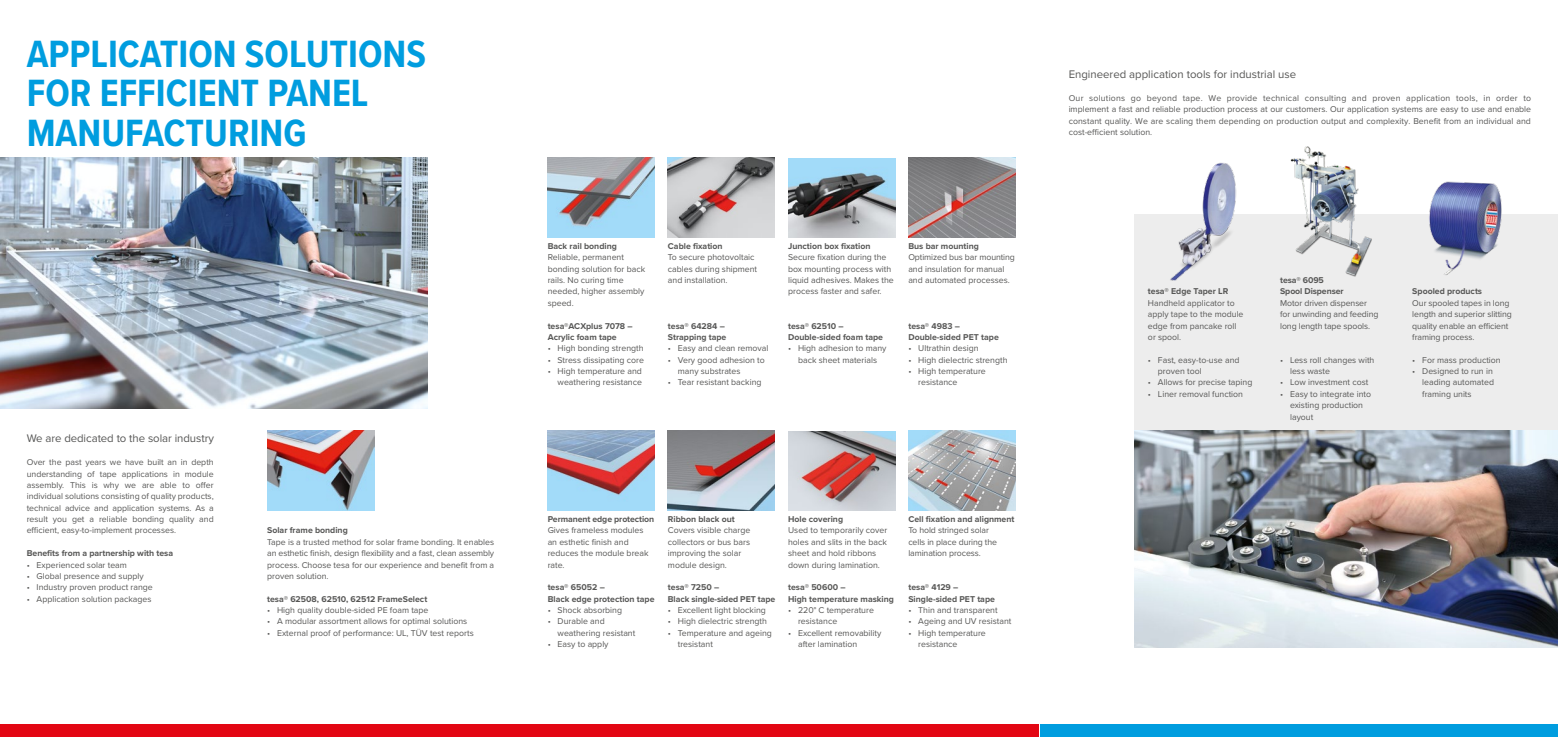
<style>
.page{position:relative;width:1558px;height:737px;background:#fff}
.page>*{position:absolute;margin:0;border:0;box-sizing:border-box;transform-origin:0 0}
.t1{font:700 39.38px/39.4px "Proxima Nova Cond";color:#009ddf}
.t2{font:11.38px "Proxima Nova";color:#575756}
.t3{font:8.75px/11.4px "Proxima Nova";color:#575756}
.t4{font:700 8.75px/11.4px "Proxima Nova";color:#575756}
</style>
<div class="page">
<img style="left:0;top:158px;width:427px;height:250px">
<img style="left:267px;top:431px;width:107px;height:79px">
<img style="left:548px;top:158px;width:106px;height:79px">
<img style="left:548px;top:431px;width:106px;height:79px">
<img style="left:788px;top:158px;width:107px;height:79px">
<img style="left:788px;top:431px;width:107px;height:79px">
<img style="left:668px;top:158px;width:107px;height:79px">
<img style="left:668px;top:431px;width:107px;height:79px">
<img style="left:908px;top:158px;width:107px;height:79px">
<img style="left:908px;top:431px;width:107px;height:79px">
<div style="left:1135px;top:215px;width:423px;height:222px;background:#ededed"></div>
<img style="left:1135px;top:431px;width:423px;height:216px">
<img style="left:1270px;top:146px;width:107px;height:131px">
<img style="left:1396px;top:181px;width:127px;height:94px">
<img style="left:1156px;top:162px;width:99px;height:119px">
<div style="left:0;top:723px;width:517px;height:14px;background:#e30613"></div>
<div style="left:462px;top:723px;width:576px;height:14px;background:#e30613"></div>
<div style="left:1040px;top:723px;width:518px;height:14px;background:#009ddf"></div>
<h1 class="t1" style="left:27px;top:35px;width:401px">APPLICATION SOLUTIONS<br>FOR EFFICIENT PANEL<br>MANUFACTURING</h1>
<h2 class="t2" style="left:27px;top:432px;width:189px">We are dedicated to the solar industry</h2>
<p class="t3" style="left:27px;top:456px;width:189px;text-align:justify">Over the past years we have built an in depth understanding of tape applications in module assembly. This is why we are able to offer individual solutions consisting of quality products, technical advice and application systems. As a result you get a reliable bonding quality and efficient, easy-to-implement processes.</p>
<p class="t4" style="left:27px;top:548px;width:148px">Benefits from a partnership with tesa</p>
<p class="t3" style="left:27px;top:559px;width:102px">• Experienced solar team</p>
<p class="t3" style="left:27px;top:570px;width:119px">• Global presence and supply</p>
<p class="t3" style="left:27px;top:582px;width:128px">• Industry proven product range</p>
<p class="t3" style="left:27px;top:593px;width:126px">• Application solution packages</p>
<p class="t4" style="left:267px;top:525px;width:82px">Solar frame bonding</p>
<p class="t3" style="left:267px;top:536px;width:229px;text-align:justify">Tape is a trusted method for solar frame bonding. It enables an esthetic finish, design flexibility and a fast, clean assembly process. Choose tesa for our experience and benefit from a proven solution.</p>
<p class="t4" style="left:267px;top:593px;width:162px">tesa® 62508, 62510, 62512 FrameSelect</p>
<p class="t3" style="left:267px;top:604px;width:163px">• High quality double-sided PE foam tape</p>
<p class="t3" style="left:267px;top:616px;width:202px">• A modular assortment allows for optimal solutions</p>
<p class="t3" style="left:267px;top:627px;width:208px">• External proof of performance: UL, TÜV test reports</p>
<p class="t4" style="left:548px;top:241px;width:71px">Back rail bonding</p>
<p class="t3" style="left:548px;top:252px;width:99px">Reliable, permanent bonding solution for back rails. No curing time needed, higher assembly speed.</p>
<p class="t4" style="left:548px;top:320px;width:86px">tesa®ACXplus 7078 –<br>Acrylic foam tape</p>
<p class="t3" style="left:548px;top:343px;width:97px">• High bonding strength</p>
<p class="t3" style="left:548px;top:354px;width:98px">• Stress dissipating core</p>
<p class="t3" style="left:548px;top:365px;width:96px;text-align:right">• High temperature and weathering resistance</p>
<p class="t4" style="left:668px;top:241px;width:56px">Cable fixation</p>
<p class="t3" style="left:668px;top:252px;width:91px">To secure photovoltaic cables during shipment and installation.</p>
<p class="t4" style="left:668px;top:320px;width:60px">tesa® 64284 –<br>Strapping tape</p>
<p class="t3" style="left:668px;top:343px;width:102px">• Easy and clean removal</p>
<p class="t3" style="left:678px;top:354px;width:89px;text-indent:-10px">• Very good adhesion to many substrates</p>
<p class="t3" style="left:668px;top:377px;width:95px">• Tear resistant backing</p>
<p class="t4" style="left:788px;top:241px;width:84px">Junction box fixation</p>
<p class="t3" style="left:788px;top:252px;width:107px">Secure fixation during the box mounting process with liquid adhesives. Makes the process faster and safer.</p>
<p class="t4" style="left:788px;top:320px;width:96px">tesa® 62510 –<br>Double-sided foam tape</p>
<p class="t3" style="left:788px;top:343px;width:100px;text-align:center">• High adhesion to many back sheet materials</p>
<p class="t4" style="left:908px;top:241px;width:72px">Bus bar mounting</p>
<p class="t3" style="left:908px;top:252px;width:108px">Optimized bus bar mounting and insulation for manual and automated processes.</p>
<p class="t4" style="left:908px;top:320px;width:92px">tesa® 4983 –<br>Double-sided PET tape</p>
<p class="t3" style="left:908px;top:343px;width:72px">• Ultrathin design</p>
<p class="t3" style="left:908px;top:354px;width:101px">• High dielectric strength</p>
<p class="t3" style="left:918px;top:365px;width:69px;text-indent:-10px">• High temperature resistance</p>
<p class="t4" style="left:548px;top:514px;width:108px">Permanent edge protection</p>
<p class="t3" style="left:548px;top:525px;width:102px">Gives frameless modules an esthetic finish and reduces the module break rate.</p>
<p class="t4" style="left:548px;top:582px;width:108px">tesa® 65052 –<br>Black edge protection tape</p>
<p class="t3" style="left:548px;top:604px;width:76px">• Shock absorbing</p>
<p class="t3" style="left:558px;top:616px;width:79px;text-indent:-10px">• Durable and weathering resistant</p>
<p class="t3" style="left:548px;top:638px;width:62px">• Easy to apply</p>
<p class="t4" style="left:668px;top:514px;width:68px">Ribbon black out</p>
<p class="t3" style="left:668px;top:525px;width:84px">Covers visible charge collectors or bus bars improving the solar module design.</p>
<p class="t4" style="left:668px;top:582px;width:109px">tesa® 7250 –<br>Black single-sided PET tape</p>
<p class="t3" style="left:668px;top:604px;width:99px">• Excellent light blocking</p>
<p class="t3" style="left:668px;top:616px;width:101px">• High dielectric strength</p>
<p class="t3" style="left:678px;top:627px;width:95px;text-indent:-10px">• Temperature and ageing tresistant</p>
<p class="t4" style="left:788px;top:514px;width:56px">Hole covering</p>
<p class="t3" style="left:788px;top:525px;width:101px">Used to temporarily cover holes and slits in the back sheet and hold ribbons down during lamination.</p>
<p class="t4" style="left:788px;top:582px;width:107px">tesa® 50600 –<br>High temperature masking</p>
<p class="t3" style="left:798px;top:604px;width:77px;text-indent:-10px">• 220° C temperature resistance</p>
<p class="t3" style="left:798px;top:627px;width:85px;text-indent:-10px">• Excellent removability after lamination</p>
<p class="t4" style="left:908px;top:514px;width:108px">Cell fixation and alignment</p>
<p class="t3" style="left:908px;top:525px;width:90px">To hold stringed solar cells in place during the lamination process.</p>
<p class="t4" style="left:908px;top:582px;width:88px">tesa® 4129 –<br>Single-sided PET tape</p>
<p class="t3" style="left:908px;top:604px;width:91px">• Thin and transparent</p>
<p class="t3" style="left:908px;top:616px;width:105px">• Ageing and UV resistant</p>
<p class="t3" style="left:918px;top:627px;width:69px;text-indent:-10px">• High temperature resistance</p>
<h2 class="t2" style="left:1068px;top:68px;width:229px">Engineered application tools for industrial use</h2>
<p class="t3" style="left:1068px;top:92px;width:464px;text-align:justify">Our solutions go beyond tape. We provide technical consulting and proven application tools, in order to implement a fast and reliable production process at our customers. Our application systems are easy to use and enable constant quality. We are scaling them depending on production output and complexity. Benefit from an individual and cost-efficient solution.</p>
<p class="t4" style="left:1148px;top:286px;width:82px">tesa® Edge Taper LR</p>
<p class="t3" style="left:1148px;top:297px;width:97px">Handheld applicator to apply tape to the module edge from pancake roll or spool.</p>
<p class="t3" style="left:1158px;top:354px;width:83px;text-indent:-10px">• Fast, easy-to-use and proven tool</p>
<p class="t3" style="left:1148px;top:377px;width:106px">• Allows for precise taping</p>
<p class="t3" style="left:1148px;top:388px;width:97px">• Liner removal function</p>
<p class="t4" style="left:1280px;top:275px;width:65px">tesa® 6095<br>Spool Dispenser</p>
<p class="t3" style="left:1280px;top:297px;width:100px">Motor driven dispenser for unwinding and feeding long length tape spools.</p>
<p class="t3" style="left:1290px;top:354px;width:86px;text-indent:-10px">• Less roll changes with less waste</p>
<p class="t3" style="left:1280px;top:377px;width:90px">• Low investment cost</p>
<p class="t3" style="left:1290px;top:388px;width:82px;text-indent:-10px">• Easy to integrate into existing production layout</p>
<p class="t4" style="left:1412px;top:286px;width:71px">Spooled products</p>
<p class="t3" style="left:1412px;top:297px;width:101px">Our spooled tapes in long length and superior slitting quality enable an efficient framing process.</p>
<p class="t3" style="left:1412px;top:354px;width:90px">• For mass production</p>
<p class="t3" style="left:1422px;top:365px;width:73px;text-indent:-10px">• Designed to run in leading automated framing units</p>
</div>
